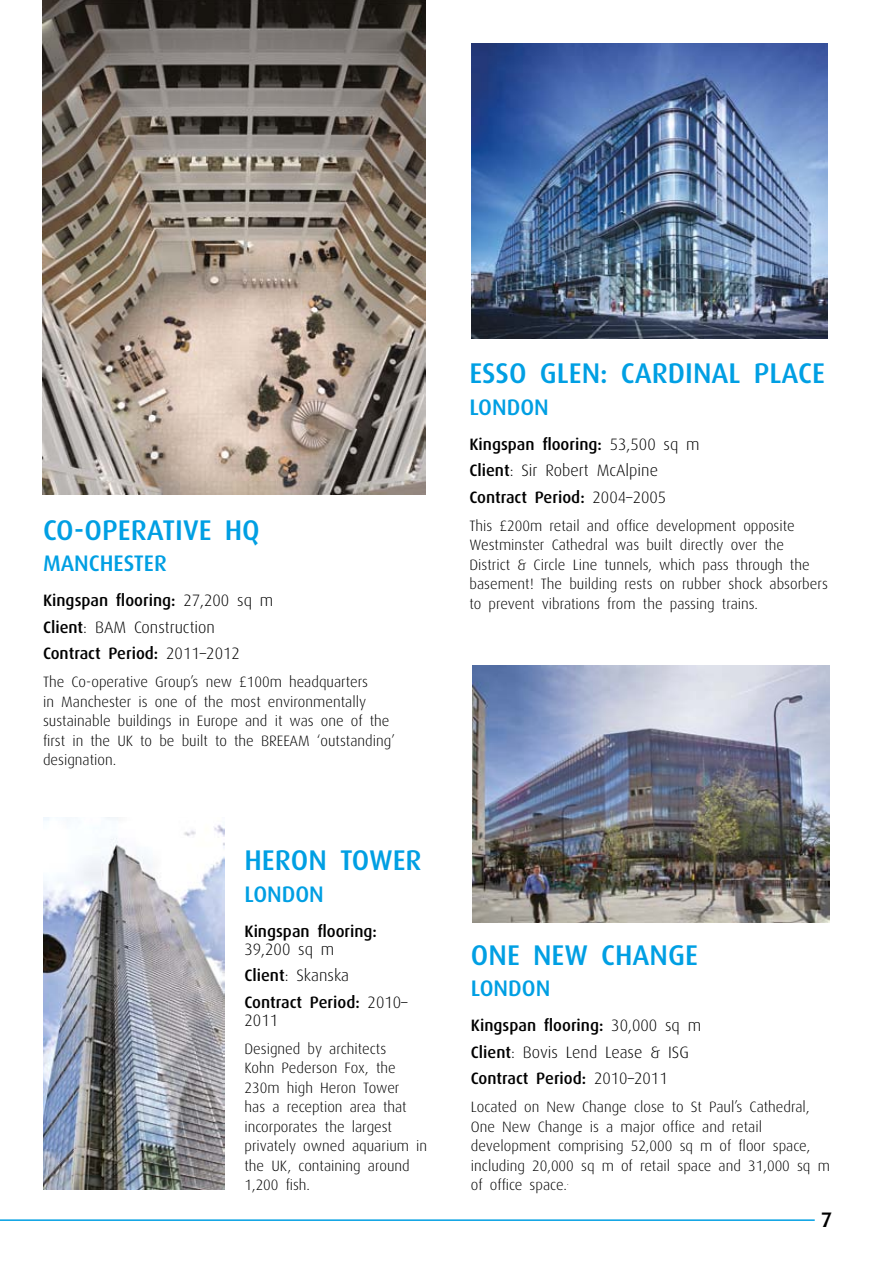
<style>
.page{position:relative;width:893px;height:1263px;background:#fff}
.page>*{position:absolute;margin:0;border:0;box-sizing:border-box;transform-origin:0 0}
.t1{font:500 28.5px "Dax";color:#009fe3}
.t2{font:500 22.5px "Dax";color:#009fe3}
.t3{font:500 21px "Dax";color:#000}
.t4{font:500 16.5px/26.5px "Dax";color:#000}
.t5{font:300 16.5px/26.5px "Dax";color:#000}
.t6{font:300 15px/19.5px "Dax";color:#000}
.s1{font-weight:300}
.s2{font-weight:500}
</style>
<div class="page">
<hr style="left:0;top:1219px;width:815px;height:2px;background:#009fe3">
<img style="left:43px;top:0;width:383px;height:494px">
<img style="left:471px;top:44px;width:357px;height:294px">
<img style="left:472px;top:665px;width:358px;height:258px">
<img style="left:43px;top:818px;width:182px;height:371px">
<h1 class="t1" style="left:43px;top:514px;width:218px">CO-OPERATIVE HQ</h1>
<h2 class="t2" style="left:43px;top:551px;width:125px">MANCHESTER</h2>
<p class="t4" style="left:43px;top:587px;width:232px">Kingspan flooring: <span class="s1">27,200 sq m<br></span>Client<span class="s1">: BAM Construction<br></span>Contract Period: <span class="s1">2011–2012</span></p>
<p class="t6" style="left:43px;top:672px;width:353px">The Co-operative Group’s new £100m headquarters<br>in Manchester is one of the most environmentally sustainable buildings in Europe and it was one of the first in the UK to be built to the BREEAM ‘outstanding’ designation.</p>
<h1 class="t1" style="left:244px;top:844px;width:179px">HERON TOWER</h1>
<h2 class="t2" style="left:244px;top:881px;width:81px">LONDON</h2>
<p class="t4" style="left:244px;top:918px;width:134px">Kingspan flooring:</p>
<p class="t5" style="left:244px;top:936px;width:165px">39,200 sq m<br><span class="s2">Client</span>: Skanska<br><span class="s2">Contract Period:</span> 2010–</p>
<p class="t5" style="left:244px;top:1007px;width:35px">2011</p>
<p class="t6" style="left:244px;top:1039px;width:184px">Designed by architects<br>Kohn Pederson Fox, the<br>230m high Heron Tower<br>has a reception area that incorporates the largest privately owned aquarium in the UK, containing around<br>1,200 fish.</p>
<h1 class="t1" style="left:469px;top:358px;width:357px">ESSO GLEN: CARDINAL PLACE</h1>
<h2 class="t2" style="left:469px;top:395px;width:81px">LONDON</h2>
<p class="t4" style="left:469px;top:431px;width:232px">Kingspan flooring: <span class="s1">53,500 sq m<br></span>Client<span class="s1">: Sir Robert McAlpine<br></span>Contract Period: <span class="s1">2004–2005</span></p>
<p class="t6" style="left:469px;top:516px;width:360px">This £200m retail and office development opposite Westminster Cathedral was built directly over the District &amp; Circle Line tunnels, which pass through the basement! The building rests on rubber shock absorbers to prevent vibrations from the passing trains.</p>
<h1 class="t1" style="left:471px;top:939px;width:229px">ONE NEW CHANGE</h1>
<h2 class="t2" style="left:471px;top:976px;width:81px">LONDON</h2>
<p class="t4" style="left:471px;top:1012px;width:232px">Kingspan flooring: <span class="s1">30,000 sq m<br></span>Client<span class="s1">: Bovis Lend Lease &amp; ISG<br></span>Contract Period: <span class="s1">2010–2011</span></p>
<p class="t6" style="left:471px;top:1097px;width:360px">Located on New Change close to St Paul’s Cathedral, One New Change is a major office and retail development comprising 52,000 sq m of floor space, including 20,000 sq m of retail space and 31,000 sq m of office space.<sup>.</sup></p>
<h3 class="t3" style="left:821px;top:1208px;width:13px">7</h3>
</div>
